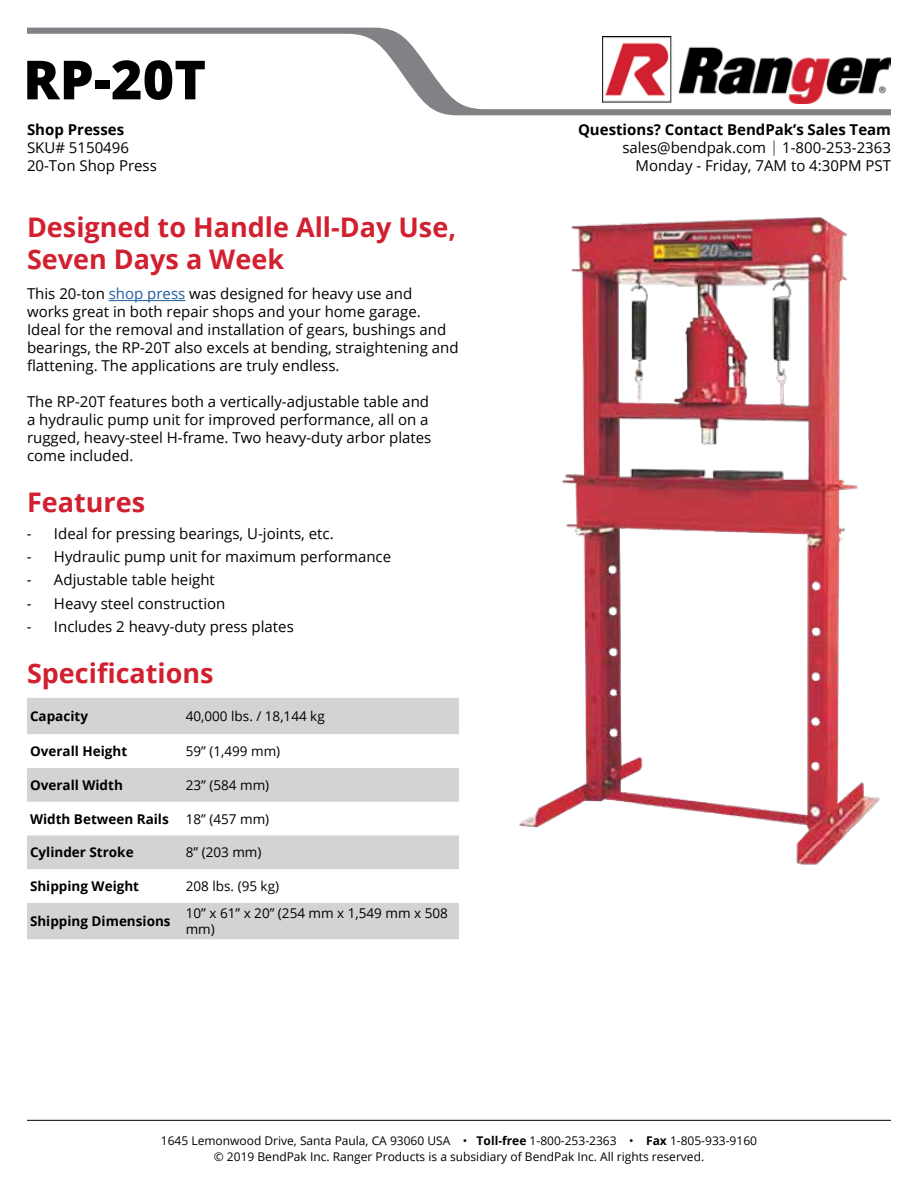
<style>
.page{position:relative;width:918px;height:1188px;background:#fff}
.page>*{position:absolute;margin:0;border:0;box-sizing:border-box;transform-origin:0 0}
.t1{font:800 54px "Open Sans";color:#000}
.t2{font:700 27px/32.4px "Open Sans";color:#d12030}
.t3{font:15px/18px "Open Sans";color:#000}
.t4{font:700 15px "Open Sans";color:#000}
.t5{font:13.5px/16.2px "Open Sans";color:#000}
.t6{font:700 13.5px "Open Sans";color:#000}
.t7{font:12px/15.6px "Open Sans";color:#000;text-align:center}
.s1{color:#215e9e}
.s2{font-weight:700}
.s3{font-weight:300}
</style>
<div class="page">
<svg style="left:27px;top:698px;width:432px;height:241px;fill:#d1d3d4"></svg>
<img style="left:519px;top:217px;width:361px;height:648px">
<svg style="left:27px;top:27px;width:864px;height:89px"></svg>
<hr style="left:109px;top:300px;width:76px;height:1px;background:#215e9e">
<img style="left:603px;top:37px;width:288px;height:67px">
<hr style="left:27px;top:1120px;width:864px;height:1px;background:#000">
<h1 class="t1" style="left:23px;top:39px;width:185px">RP-20T</h1>
<p class="t4" style="left:27px;top:119px;width:99px">Shop Presses</p>
<p class="t3" style="left:27px;top:139px;width:131px">SKU# 5150496<br>20-Ton Shop Press</p>
<h2 class="t2" style="left:27px;top:210px;width:431px">Designed to Handle All-Day Use,<br>Seven Days a Week</h2>
<p class="t3" style="left:27px;top:285px;width:433px">This 20-ton <span class="s1">shop press</span> was designed for heavy use and<br>works great in both repair shops and your home garage.<br>Ideal for the removal and installation of gears, bushings and bearings, the RP-20T also excels at bending, straightening and flattening. The applications are truly endless.</p>
<p class="t3" style="left:27px;top:393px;width:406px">The RP-20T features both a vertically-adjustable table and a hydraulic pump unit for improved performance, all on a rugged, heavy-steel H-frame. Two heavy-duty arbor plates come included.</p>
<h2 class="t2" style="left:27px;top:485px;width:120px">Features</h2>
<p class="t3" style="left:27px;top:524px;width:308px">- Ideal for pressing bearings, U-joints, etc.</p>
<p class="t3" style="left:27px;top:547px;width:366px">- Hydraulic pump unit for maximum performance</p>
<p class="t3" style="left:27px;top:571px;width:189px">- Adjustable table height</p>
<p class="t3" style="left:27px;top:594px;width:200px">- Heavy steel construction</p>
<p class="t3" style="left:27px;top:617px;width:268px">- Includes 2 heavy-duty press plates</p>
<h2 class="t2" style="left:27px;top:656px;width:188px">Specifications</h2>
<p class="t6" style="left:30px;top:707px;width:60px">Capacity</p>
<p class="t5" style="left:186px;top:708px;width:141px">40,000 lbs. / 18,144 kg</p>
<p class="t6" style="left:30px;top:742px;width:99px">Overall Height</p>
<p class="t5" style="left:186px;top:743px;width:96px">59” (1,499 mm)</p>
<p class="t6" style="left:30px;top:776px;width:94px">Overall Width</p>
<p class="t5" style="left:186px;top:777px;width:85px">23” (584 mm)</p>
<p class="t6" style="left:30px;top:809px;width:140px">Width Between Rails</p>
<p class="t5" style="left:186px;top:810px;width:85px">18” (457 mm)</p>
<p class="t6" style="left:30px;top:843px;width:105px">Cylinder Stroke</p>
<p class="t5" style="left:186px;top:844px;width:77px">8” (203 mm)</p>
<p class="t6" style="left:30px;top:877px;width:111px">Shipping Weight</p>
<p class="t5" style="left:186px;top:878px;width:95px">208 lbs. (95 kg)</p>
<p class="t6" style="left:30px;top:912px;width:142px">Shipping Dimensions</p>
<p class="t5" style="left:186px;top:905px;width:264px">10” x 61” x 20” (254 mm x 1,549 mm x 508 mm)</p>
<p class="t3" style="left:578px;top:121px;width:315px;text-align:right"><span class="s2">Questions? Contact BendPak’s Sales Team </span>sales@bendpak.com <span class="s3">|</span> 1-800-253-2363<br>Monday - Friday, 7AM to 4:30PM PST</p>
<p class="t7" style="left:161px;top:1133px;width:598px">1645 Lemonwood Drive, Santa Paula, CA 93060 USA • <span class="s2">Toll-free</span> 1-800-253-2363 • <span class="s2">Fax</span> 1-805-933-9160 © 2019 BendPak Inc. Ranger Products is a subsidiary of BendPak Inc. All rights reserved.</p>
</div>
